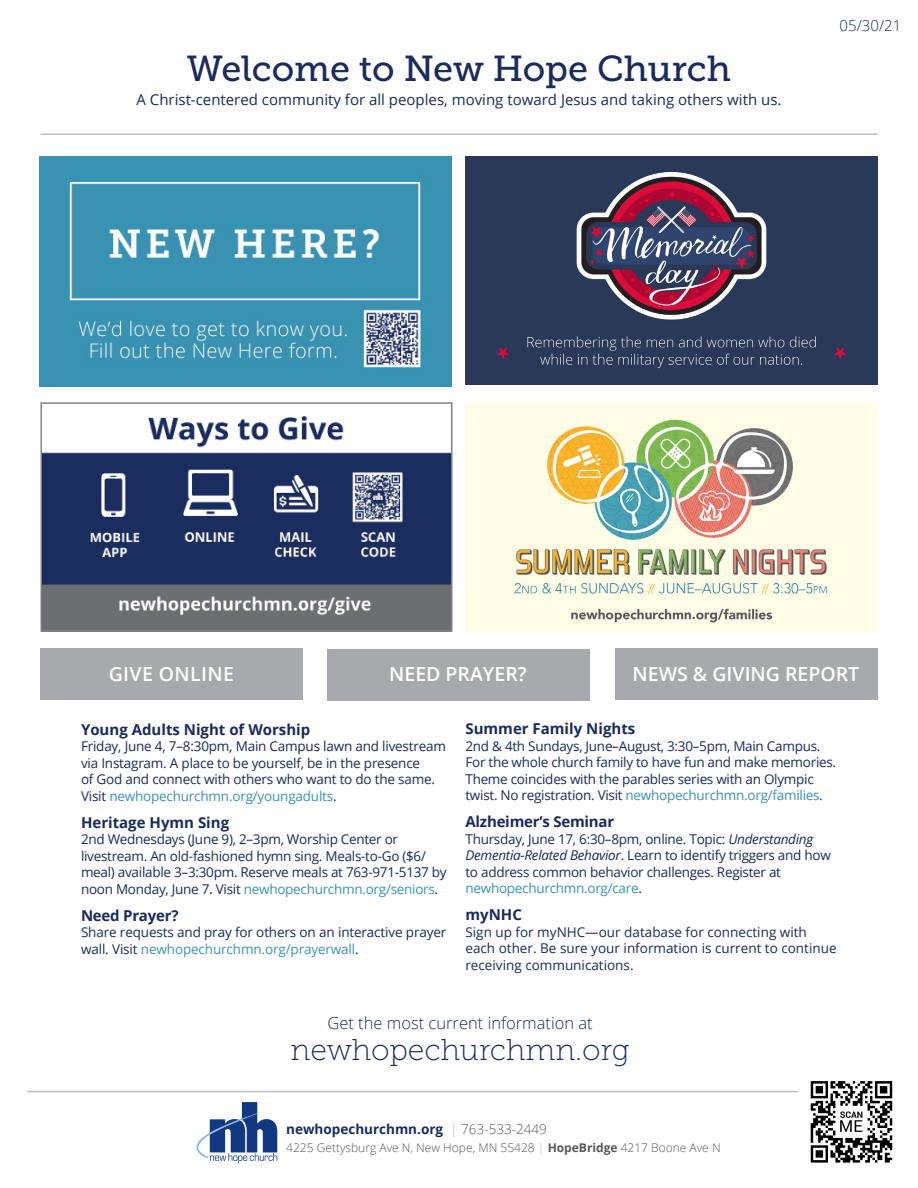
<style>
.page{position:relative;width:918px;height:1188px;background:#fff}
.page>*{position:absolute;margin:0;border:0;box-sizing:border-box;transform-origin:0 0}
.t1{font:36px "Museo Slab 500";color:#1a2b5c}
.t2{font:30px "Museo Slab 100";color:#1a2b5c}
.t3{font:600 19.5px "Open Sans";color:#fff}
.t4{font:600 19.5px "Open Sans";letter-spacing:.02em;color:#fff}
.t5{font:300 16.5px "Open Sans";color:#1a2b5c}
.Sub_Heads{font:700 15px "Open Sans";color:#1a2b5c}
.Body_Basic{font:15px "Open Sans";color:#1a2b5c}
.t6{font:300 15px "Open Sans";color:#1a2b5c}
.Body_Basic-2{font:13.5px/16.5px "Open Sans";letter-spacing:-.02em;color:#1a2b5c}
.Body_Basic-3{font:13.5px/16.5px "Open Sans";color:#1a2b5c}
.Euro_Body{font:700 13.5px "Open Sans";color:#1a2b5c}
.Euro_Body-2{font:300 12px "Open Sans";color:#57585a}
.s1{color:#3b92b3}
.s2{font-style:italic}
.s3{font-weight:300;color:#bcbdc0}
.s4{font-weight:300;color:#57585a}
.s5{color:#bcbdc0}
.s6{font-weight:700}
</style>
<div class="page">
<img style="left:810px;top:1081px;width:83px;height:82px">
<svg style="left:196px;top:1102px;width:81px;height:61px"></svg>
<img style="left:39px;top:157px;width:413px;height:229px">
<hr style="left:40px;top:134px;width:837px;height:1px;background:#bcbdc0">
<hr style="left:27px;top:1091px;width:771px;height:1px;background:#bcbdc0">
<img style="left:465px;top:157px;width:412px;height:228px">
<div style="left:40px;top:648px;width:263px;height:52px;background:#a8a9ad"></div>
<div style="left:327px;top:649px;width:263px;height:51px;background:#a8a9ad"></div>
<div style="left:615px;top:648px;width:263px;height:52px;background:#a8a9ad"></div>
<img style="left:43px;top:416px;width:407px;height:213px">
<div style="left:40px;top:402px;width:413px;height:230px;border:2px solid #808285"></div>
<img style="left:465px;top:404px;width:412px;height:228px">
<p class="t1" style="left:187px;top:49px;width:546px">Welcome to New Hope Church</p>
<p class="Body_Basic" style="left:137px;top:89px;width:646px">A Christ-centered community for all peoples, moving toward Jesus and taking others with us.</p>
<p class="t6" style="left:840px;top:15px;width:63px">05/30/21</p>
<p class="t4" style="left:109px;top:661px;width:127px">GIVE ONLINE</p>
<p class="t3" style="left:389px;top:661px;width:139px">NEED PRAYER?</p>
<p class="t3" style="left:633px;top:661px;width:228px">NEWS &amp; GIVING REPORT</p>
<p class="Sub_Heads" style="left:81px;top:719px;width:231px">Young Adults Night of Worship</p>
<p class="Body_Basic-2" style="left:81px;top:738px;width:366px">Friday, June 4, 7–8:30pm, Main Campus lawn and livestream via Instagram. A place to be yourself, be in the presence<br>of God and connect with others who want to do the same.<br>Visit <span class="s1">newhopechurchmn.org/youngadults</span>.</p>
<p class="Sub_Heads" style="left:81px;top:812px;width:150px">Heritage Hymn Sing</p>
<p class="Body_Basic-2" style="left:81px;top:831px;width:367px">2nd Wednesdays (June 9), 2–3pm, Worship Center or livestream. An old-fashioned hymn sing. Meals-to-Go ($6/ meal) available 3–3:30pm. Reserve meals at 763-971-5137 by noon Monday, June 7. Visit <span class="s1">newhopechurchmn.org/seniors</span>.</p>
<p class="Sub_Heads" style="left:81px;top:905px;width:99px">Need Prayer?</p>
<p class="Body_Basic-2" style="left:81px;top:924px;width:367px">Share requests and pray for others on an interactive prayer wall. Visit <span class="s1">newhopechurchmn.org/prayerwall</span>.</p>
<p class="Sub_Heads" style="left:465px;top:718px;width:171px">Summer Family Nights</p>
<p class="Body_Basic-2" style="left:465px;top:737px;width:356px">2nd &amp; 4th Sundays, June–August, 3:30–5pm, Main Campus.</p>
<p class="Body_Basic-2" style="left:465px;top:754px;width:372px">For the whole church family to have fun and make memories.<br>Theme coincides with the parables series with an Olympic twist. No registration. Visit <span class="s1">newhopechurchmn.org/families</span>.</p>
<p class="Sub_Heads" style="left:465px;top:811px;width:150px">Alzheimer’s Seminar</p>
<p class="Body_Basic-2" style="left:465px;top:830px;width:367px">Thursday, June 17, 6:30–8pm, online. Topic: <span class="s2">Understanding Dementia-Related Behavior</span>. Learn to identify triggers and how to address common behavior challenges. Register at <span class="s1">newhopechurchmn.org/care</span>.</p>
<p class="Sub_Heads" style="left:465px;top:904px;width:58px">myNHC</p>
<p class="Body_Basic-3" style="left:465px;top:923px;width:373px">Sign up for myNHC—our database for connecting with each other. Be sure your information is current to continue receiving communications.</p>
<p class="t5" style="left:327px;top:1012px;width:267px">Get the most current information at</p>
<p class="t2" style="left:291px;top:1034px;width:341px">newhopechurchmn.org</p>
<p class="Euro_Body" style="left:286px;top:1120px;width:262px">newhopechurchmn.org <span class="s3">|</span> <span class="s4">763-533-2449</span></p>
<p class="Euro_Body-2" style="left:286px;top:1139px;width:436px">4225 Gettysburg Ave N, New Hope, MN 55428 <span class="s5">|</span> <span class="s6">HopeBridge</span> 4217 Boone Ave N</p>
</div>
